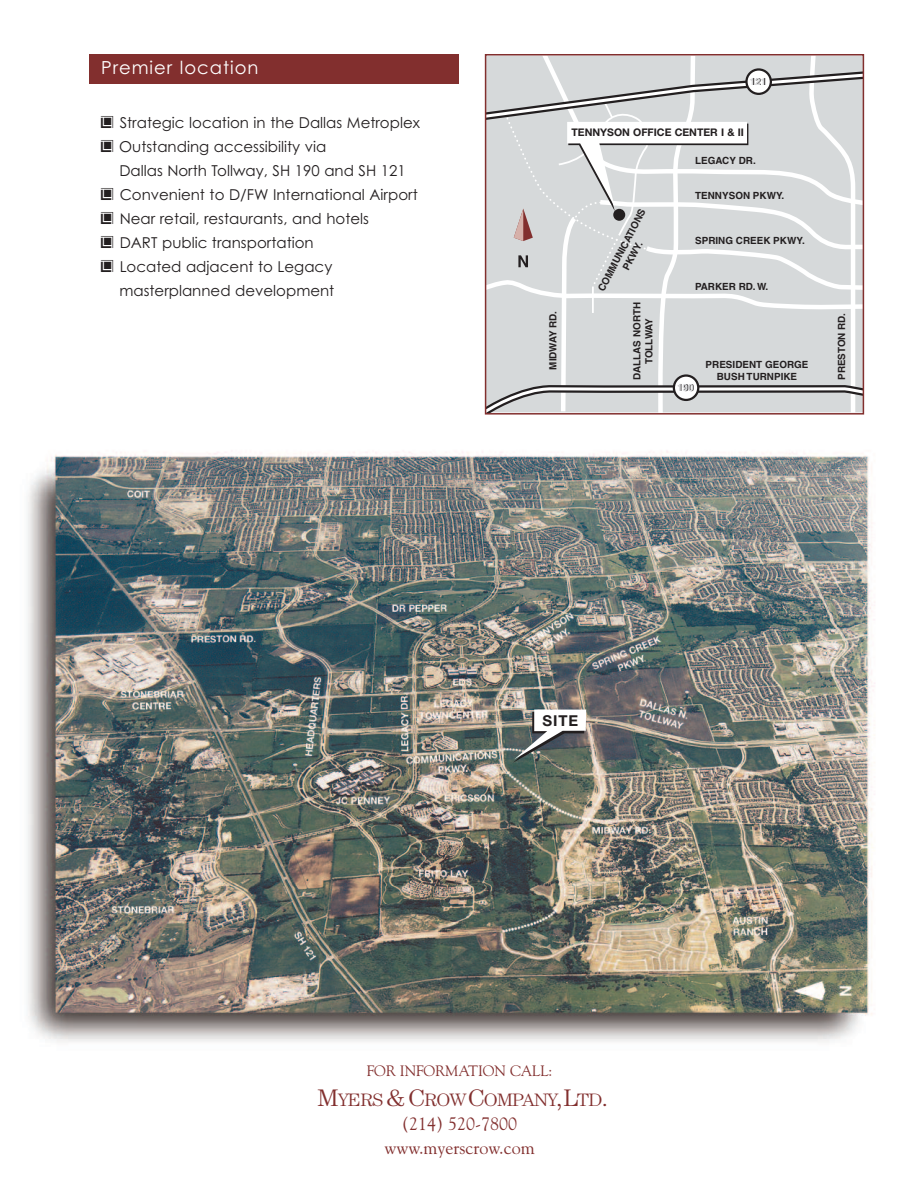
<style>
.page{position:relative;width:918px;height:1188px;background:#fff}
.page>*{position:absolute;margin:0;border:0;box-sizing:border-box;transform-origin:0 0}
.t1{font:18px/24px "Goudy";color:#822f2e;text-align:center}
.t2{font:300 18px "Century";letter-spacing:-.04em;color:#822f2e;scale:1.1 1}
.t3{font:18px "Century Gothic";letter-spacing:.055em;color:#fff}
.t4{font:15px/24px "Century Gothic";color:#231f20}
.t5{font:15px "Goudy";letter-spacing:-.01em;color:#822f2e}
.t6{font:700 15px "Helvetica Neue";color:#231f20}
.t7{font:700 10.5px "Helvetica Neue";color:#231f20}
.t8{font:700 9.9px/12.1px "Helvetica";color:#231f20;text-align:center}
.t9{font:700 9.9px "Helvetica";letter-spacing:-.02em;color:#231f20}
.t10{font:700 9.9px "Helvetica";letter-spacing:-.05em;color:#231f20}
.s1{font-family:"Mini Pics Doohickies";font-size:12px}
.s2{font-size:24px}
</style>
<div class="page">
<img style="left:27px;top:405px;width:848px;height:637px">
<div style="left:89px;top:54px;width:370px;height:29px;background:#822f2e"></div>
<svg style="left:486px;top:55px;width:377px;height:359px;background:#d5d6d7"></svg>
<svg style="left:513px;top:710px;width:73px;height:53px"></svg>
<p class="t3" style="left:101px;top:57px;width:159px">Premier location</p>
<p class="t4" style="left:101px;top:111px;width:320px"><span class="s1">H</span> Strategic location in the Dallas Metroplex<br><span class="s1">H</span> Outstanding accessibility via</p>
<p class="t4" style="left:119px;top:159px;width:288px">Dallas North Tollway, SH 190 and SH 121</p>
<p class="t4" style="left:101px;top:183px;width:318px"><span class="s1">H</span> Convenient to D/FW International Airport</p>
<p class="t4" style="left:101px;top:207px;width:269px"><span class="s1">H</span> Near retail, restaurants, and hotels</p>
<p class="t4" style="left:101px;top:231px;width:214px"><span class="s1">H</span> DART public transportation</p>
<p class="t4" style="left:101px;top:255px;width:233px"><span class="s1">H</span> Located adjacent to Legacy</p>
<p class="t4" style="left:119px;top:279px;width:217px">masterplanned development</p>
<p class="t8" style="left:750px;top:76px;width:18px">121</p>
<p class="t7" style="left:571px;top:129px;width:174px">TENNYSON OFFICE CENTER I &amp; II</p>
<p class="t8" style="left:695px;top:155px;width:62px">LEGACY DR.</p>
<p class="t8" style="left:596px;top:288px;width:92px;rotate:-62deg">COMMUNICATIONS<br>PKWY.</p>
<p class="t8" style="left:695px;top:190px;width:91px">TENNYSON PKWY.</p>
<p class="t8" style="left:695px;top:235px;width:111px">SPRING CREEK PKWY.</p>
<p class="t8" style="left:695px;top:281px;width:75px">PARKER RD. W.</p>
<p class="t9" style="left:549px;top:370px;width:60px;rotate:-90deg">MIDWAY RD.</p>
<p class="t8" style="left:632px;top:380px;width:79px;rotate:-90deg">DALLAS NORTH</p>
<p class="t8" style="left:836px;top:380px;width:68px;rotate:-90deg">PRESTON RD.</p>
<p class="t10" style="left:645px;top:364px;width:48px;rotate:-90deg">TOLLWAY</p>
<p class="t8" style="left:706px;top:359px;width:104px">PRESIDENT GEORGE<br>BUSH TURNPIKE</p>
<p class="t8" style="left:678px;top:382px;width:18px">190</p>
<p class="t6" style="left:543px;top:716px;width:37px">SITE</p>
<p class="t5" style="left:367px;top:1062px;width:187px">FOR INFORMATION CALL:</p>
<p class="t2" style="left:318px;top:1093px;width:266px"><span class="s2">M</span>YERS <span class="s2">&amp;C</span>ROW<span class="s2">C</span>OMPANY<span class="s2">,L</span>TD<span class="s2">.</span></p>
<p class="t1" style="left:384px;top:1111px;width:152px">(214) 520-7800 www.myerscrow.com</p>
</div>
